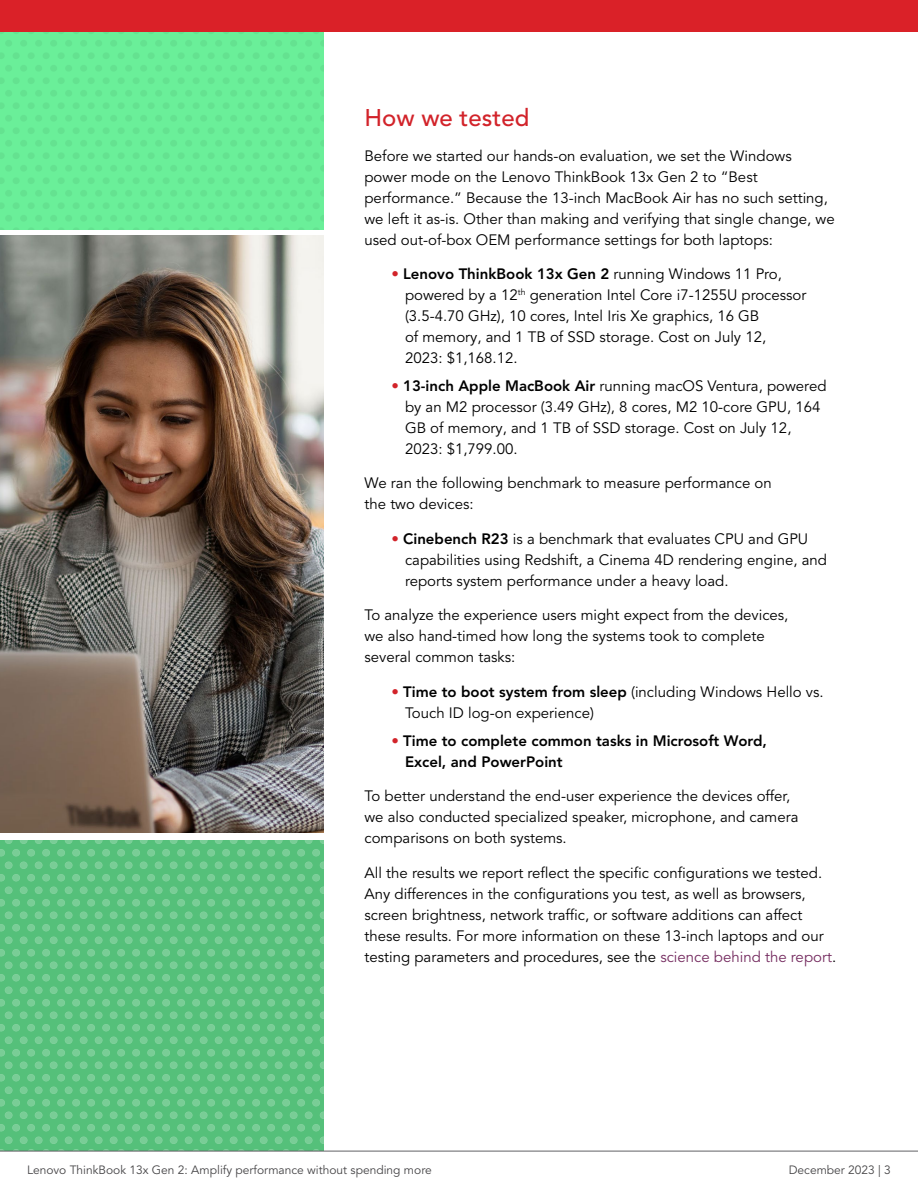
<style>
.page{position:relative;width:918px;height:1188px;background:#fff}
.page>*{position:absolute;margin:0;border:0;box-sizing:border-box;transform-origin:0 0}
.t1{font:500 24px "Avenir LT Pro";color:#d2232a}
.t2{font:15px/21px "Avenir LT Pro";color:#000}
.t3{font:800 15px/21px "Avenir LT Pro";color:#000}
.t4{font:12px "Avenir LT Pro";color:#464547}
.s1{color:#d2232a}
.s2{font-weight:800}
.s3{font-weight:400;color:#d2232a}
.s4{color:#752c60}
</style>
<div class="page">
<img style="left:0;top:236px;width:324px;height:597px">
<div style="left:0;top:32px;width:324px;height:198px;background:linear-gradient(to right,#69ec97,#69ec97)"></div>
<svg style="left:0;top:840px;width:324px;height:311px;background:#5ec381"></svg>
<hr style="left:0;top:1151px;width:918px;height:1px;background:#616264">
<div style="left:0;top:0;width:918px;height:32px;background:#da2128"></div>
<h1 class="t1" style="left:364px;top:104px;width:166px">How we tested</h1>
<p class="t2" style="left:364px;top:145px;width:472px">Before we started our hands-on evaluation, we set the Windows power mode on the Lenovo ThinkBook 13x Gen 2 to “Best performance.” Because the 13-inch MacBook Air has no such setting, we left it as-is. Other than making and verifying that single change, we used out-of-box OEM performance settings for both laptops:</p>
<p class="t2" style="left:405px;top:264px;width:403px;text-indent:-14px"><span class="s1">•</span> <span class="s2">Lenovo ThinkBook 13x Gen 2</span> running Windows 11 Pro, powered by a 12<sup>th</sup> generation Intel Core i7-1255U processor (3.5-4.70 GHz), 10 cores, Intel Iris Xe graphics, 16 GB<br>of memory, and 1 TB of SSD storage. Cost on July 12, 2023: $1,168.12.</p>
<p class="t2" style="left:405px;top:376px;width:423px;text-indent:-13px"><span class="s1">•</span> <span class="s2">13-inch Apple MacBook Air</span> running macOS Ventura, powered by an M2 processor (3.49 GHz), 8 cores, M2 10-core GPU, 164<br>GB of memory, and 1 TB of SSD storage. Cost on July 12, 2023: $1,799.00.</p>
<p class="t2" style="left:365px;top:473px;width:409px">We ran the following benchmark to measure performance on the two devices:</p>
<p class="t2" style="left:405px;top:529px;width:423px;text-indent:-13px"><span class="s1">•</span> <span class="s2">Cinebench R23</span> is a benchmark that evaluates CPU and GPU capabilities using Redshift, a Cinema 4D rendering engine, and reports system performance under a heavy load.</p>
<p class="t2" style="left:365px;top:605px;width:425px">To analyze the experience users might expect from the devices, we also hand-timed how long the systems took to complete several common tasks:</p>
<p class="t2" style="left:405px;top:682px;width:420px;text-indent:-13px"><span class="s1">•</span> <span class="s2">Time to boot system from sleep</span> (including Windows Hello vs.<br>Touch ID log-on experience)</p>
<p class="t3" style="left:405px;top:730px;width:363px;text-indent:-13px"><span class="s3">•</span> Time to complete common tasks in Microsoft Word,<br>Excel, and PowerPoint</p>
<p class="t2" style="left:365px;top:786px;width:436px">To better understand the end-user experience the devices offer, we also conducted specialized speaker, microphone, and camera comparisons on both systems.</p>
<p class="t2" style="left:365px;top:862px;width:473px">All the results we report reflect the specific configurations we tested.<br>Any differences in the configurations you test, as well as browsers, screen brightness, network traffic, or software additions can affect these results. For more information on these 13-inch laptops and our testing parameters and procedures, see the <span class="s4">science behind the report</span>.</p>
<p class="t4" style="left:27px;top:1163px;width:406px">Lenovo ThinkBook 13x Gen 2: Amplify performance without spending more</p>
<p class="t4" style="left:789px;top:1163px;width:104px">December 2023 | 3</p>
</div>
